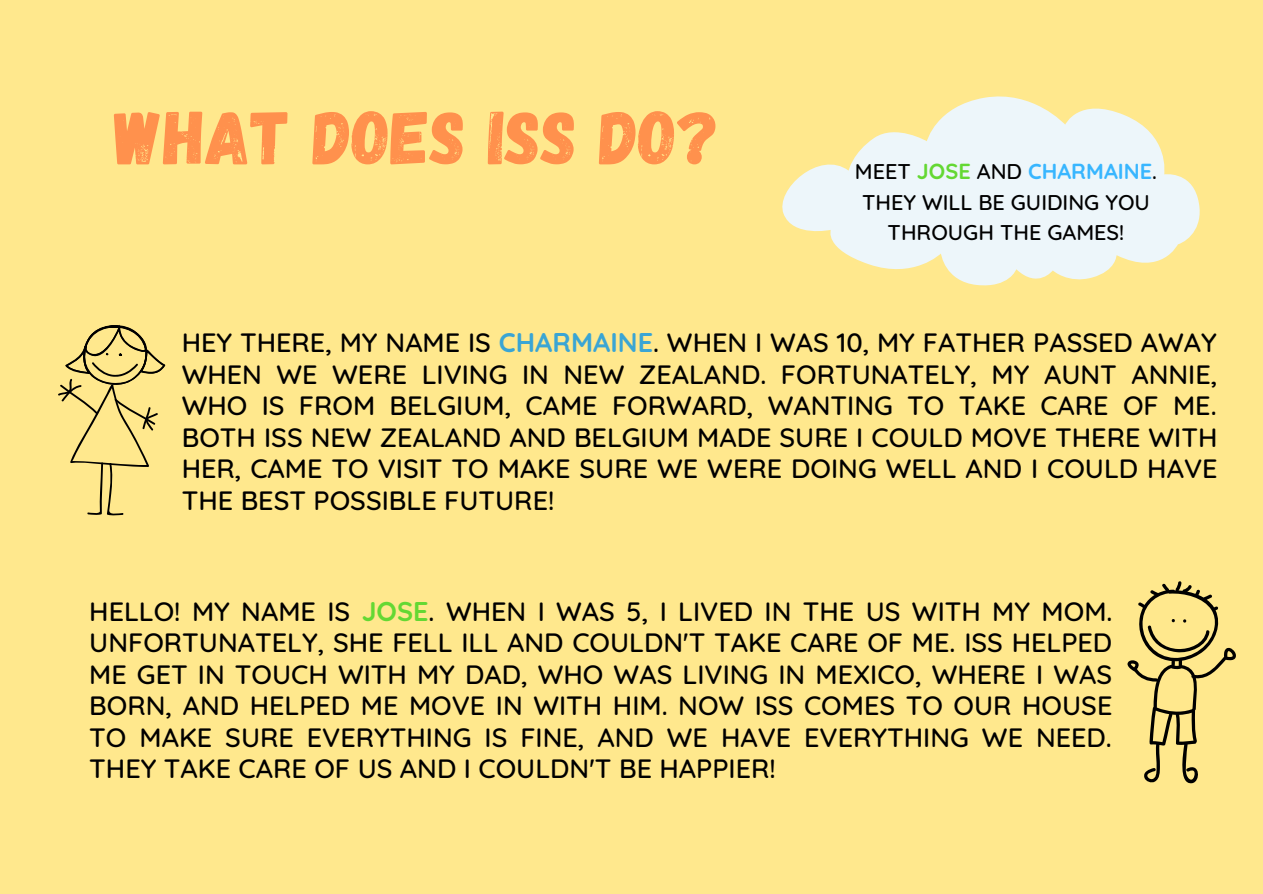
<style>
.page{position:relative;width:1263px;height:894px;background:#fff}
.page>*{position:absolute;margin:0;border:0;box-sizing:border-box;transform-origin:0 0}
.t1{font:75.3px "Gagalin";color:#ff914d}
.t2{font:500 27px/31.5px "Quicksand";color:#000;text-align:justify}
.t3{font:500 21.75px/30.3px "Quicksand";color:#000;text-align:center}
.t4{font:700 21.75px "Quicksand";color:#38b6ff}
.s1{font-weight:500;color:#000}
.s2{color:#64d833}
.s3{font-weight:700;color:#3aa5d4}
.s4{font-weight:700;color:#64d833}
</style>
<div class="page">
<div style="left:0;top:0;width:1263px;height:893px;background:#ffe88d"></div>
<svg style="left:58px;top:324px;width:107px;height:191px"></svg>
<svg style="left:1127px;top:581px;width:109px;height:203px"></svg>
<svg style="left:782px;top:96px;width:418px;height:190px;fill:#edf6fa"></svg>
<p class="t1" style="left:115px;top:89px;width:607px">WHAT DOES ISS DO?</p>
<p class="t4" style="left:855px;top:157px;width:304px"><span class="s1">MEET</span> <span class="s2">JOSE</span> <span class="s1">AND</span> CHARMAINE<span class="s1">.</span></p>
<p class="t3" style="left:862px;top:186px;width:289px">THEY WILL BE GUIDING YOU<br>THROUGH THE GAMES!</p>
<p class="t2" style="left:182px;top:326px;width:1037px">HEY THERE, MY NAME IS <span class="s3">CHARMAINE</span>. WHEN I WAS 10, MY FATHER PASSED AWAY WHEN WE WERE LIVING IN NEW ZEALAND. FORTUNATELY, MY AUNT ANNIE, WHO IS FROM BELGIUM, CAME FORWARD, WANTING TO TAKE CARE OF ME.<br>BOTH ISS NEW ZEALAND AND BELGIUM MADE SURE I COULD MOVE THERE WITH HER, CAME TO VISIT TO MAKE SURE WE WERE DOING WELL AND I COULD HAVE THE BEST POSSIBLE FUTURE!</p>
<p class="t2" style="left:89px;top:594px;width:1025px">HELLO! MY NAME IS <span class="s4">JOSE</span>. WHEN I WAS 5, I LIVED IN THE US WITH MY MOM.<br>UNFORTUNATELY, SHE FELL ILL AND COULDN'T TAKE CARE OF ME. ISS HELPED ME GET IN TOUCH WITH MY DAD, WHO WAS LIVING IN MEXICO, WHERE I WAS BORN, AND HELPED ME MOVE IN WITH HIM. NOW ISS COMES TO OUR HOUSE TO MAKE SURE EVERYTHING IS FINE, AND WE HAVE EVERYTHING WE NEED.<br>THEY TAKE CARE OF US AND I COULDN'T BE HAPPIER!</p>
</div>
